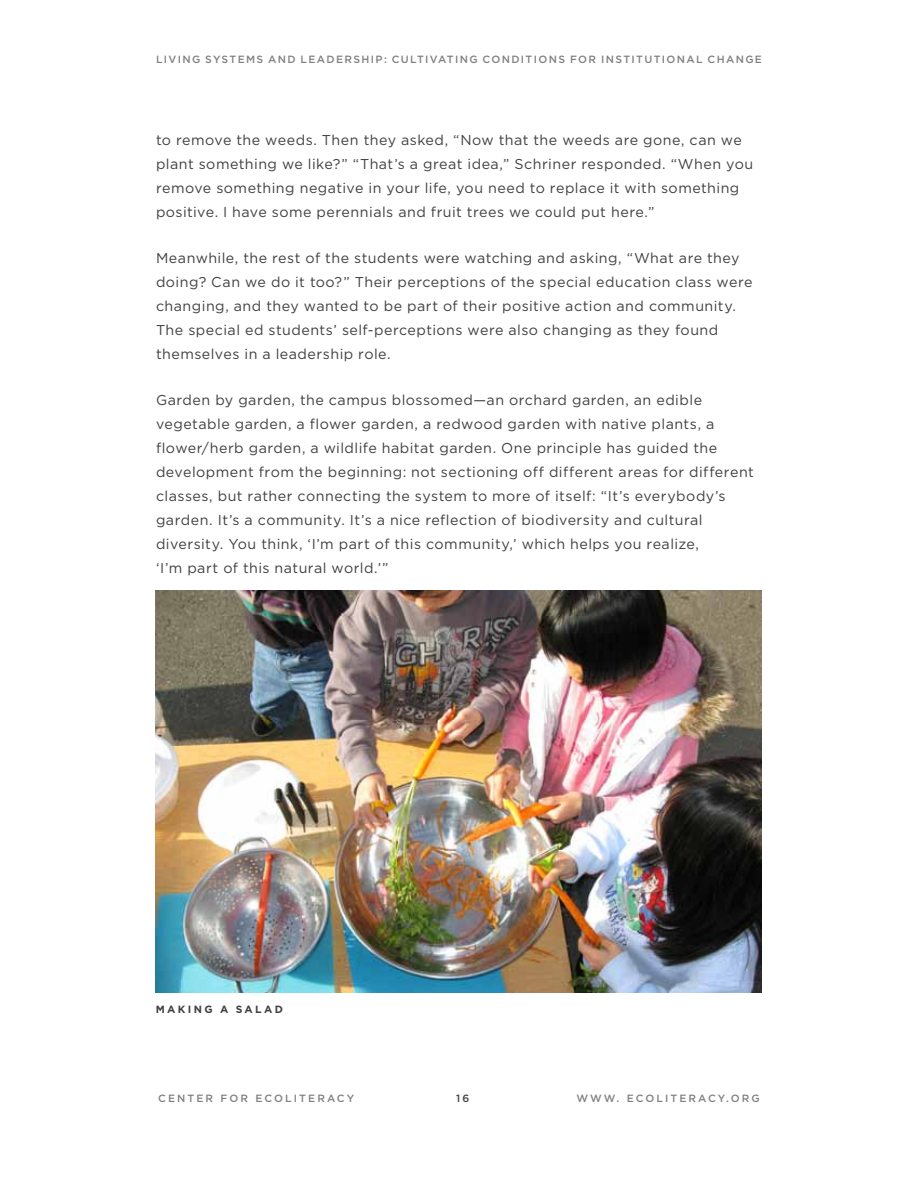
<style>
.page{position:relative;width:918px;height:1188px;background:#fff}
.page>*{position:absolute;margin:0;border:0;box-sizing:border-box;transform-origin:0 0}
.t1{font:14.25px/24px "Gotham";letter-spacing:.035em;color:#414042}
.t2{font:500 10.5px "Gotham";letter-spacing:.195em;color:#807f83}
.t3{font:700 10.5px "Gotham";letter-spacing:.225em;color:#414042}
.t4{font:500 10.5px "Gotham";color:#414042}
</style>
<div class="page">
<img style="left:156px;top:591px;width:606px;height:402px">
<p class="t2" style="left:156px;top:53px;width:9px">LIVING</p>
<p class="t2" style="left:205px;top:53px;width:73px">SYSTEMS AND</p>
<p class="t2" style="left:301px;top:53px;width:100px">LEADERSHI P: CULTIVATING</p>
<p class="t2" style="left:483px;top:53px;width:10px">CONDITION</p>
<p class="t2" style="left:558px;top:53px;width:21px">S FOR</p>
<p class="t2" style="left:601px;top:53px;width:32px">INSTITUTIONAL</p>
<p class="t2" style="left:708px;top:53px;width:10px">CHANG</p>
<p class="t2" style="left:755px;top:53px;width:9px">E</p>
<p class="t1" style="left:156px;top:128px;width:599px">to remove the weeds. Then they asked, “Now that the weeds are gone, can we plant something we like?” “That’s a great idea,” Schriner responded. “When you remove something negative in your life, you need to replace it with something positive. I have some perennials and fruit trees we could put here.”</p>
<p class="t1" style="left:156px;top:246px;width:598px">Meanwhile, the rest of the students were watching and asking, “What are they doing? Can we do it too?” Their perceptions of the special education class were changing, and they wanted to be part of their positive action and community.<br>The special ed students’ self-perceptions were also changing as they found themselves in a leadership role.</p>
<p class="t1" style="left:156px;top:387px;width:599px">Garden by garden, the campus blossomed—an orchard garden, an edible vegetable garden, a flower garden, a redwood garden with native plants, a flower/herb garden, a wildlife habitat garden. One principle has guided the development from the beginning: not sectioning off different areas for different classes, but rather connecting the system to more of itself: “It’s everybody’s garden. It’s a community. It’s a nice reflection of biodiversity and cultural diversity. You think, ‘I’m part of this community,’ which helps you realize,<br>‘I’m part of this natural world.’”</p>
<p class="t3" style="left:156px;top:1003px;width:129px">MAKING A SALAD</p>
<p class="t2" style="left:158px;top:1093px;width:198px">CE NTE R FOR E COLITE RACY</p>
<p class="t4" style="left:456px;top:1093px;width:15px">16</p>
<p class="t2" style="left:576px;top:1093px;width:185px">WWW. E COLITE RACY.ORG</p>
</div>
